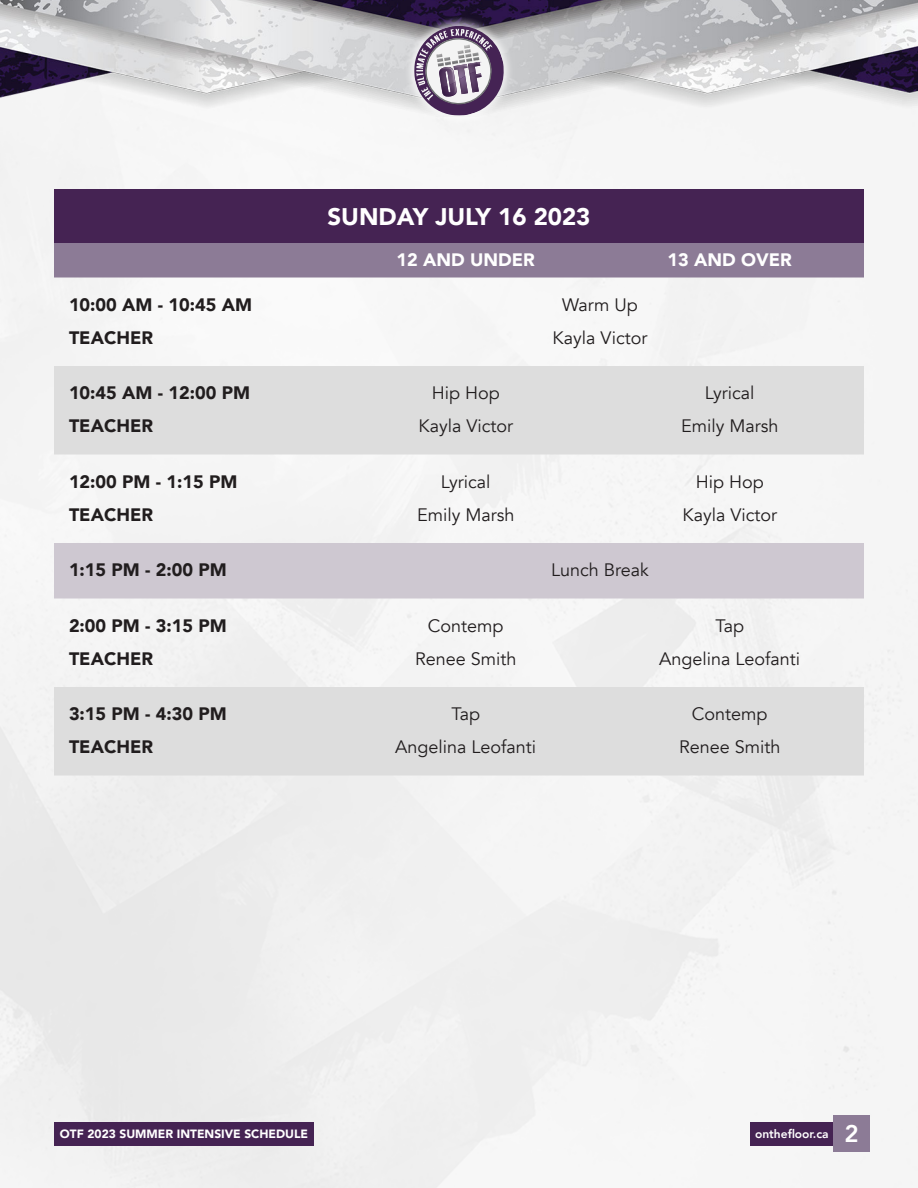
<style>
.page{position:relative;width:918px;height:1188px;background:#fff}
.page>*{position:absolute;margin:0;border:0;box-sizing:border-box;transform-origin:0 0}
.Table_Header{font:900 24px "Avenir";color:#fff}
.Table_Data_Dark_Center{font:18px "Avenir";color:#211d1e}
.Table_Data_Dark{font:900 18px "Avenir";color:#211d1e}
.Table_Column_Header{font:900 18px "Avenir";color:#fff}
.t1{font:900 12px "Avenir";color:#fff}
.t2{font:800 12px "Avenir";color:#fff}
.s1{font-size:24px}
</style>
<div class="page">
<img style="left:0;top:116px;width:918px;height:1072px">
<div style="left:751px;top:1122px;width:84px;height:24px;background:#452353"></div>
<div style="left:833px;top:1116px;width:37px;height:36px;background:#8c7b96"></div>
<img style="left:0;top:0;width:918px;height:116px">
<div style="left:404px;top:15px;width:110px;height:111px;background:#fff;opacity:.75"></div>
<svg style="left:414px;top:26px;width:90px;height:90px"></svg>
<div style="left:54px;top:1122px;width:260px;height:24px;background:#452353"></div>
<div style="left:54px;top:189px;width:810px;height:54px;background:#452353"></div>
<div style="left:54px;top:243px;width:810px;height:35px;background:#8c7b96"></div>
<svg style="left:54px;top:366px;width:810px;height:410px"></svg>
<div style="left:54px;top:543px;width:810px;height:55px;background:#cec8d1"></div>
<p class="Table_Header" style="left:327px;top:196px;width:265px">SUNDAY JULY 16 2023</p>
<p class="Table_Column_Header" style="left:397px;top:244px;width:140px">12 AND UNDER</p>
<p class="Table_Column_Header" style="left:668px;top:244px;width:126px">13 AND OVER</p>
<p class="Table_Data_Dark" style="left:69px;top:289px;width:185px">10:00 AM - 10:45 AM</p>
<p class="Table_Data_Dark_Center" style="left:562px;top:294px;width:77px">Warm Up</p>
<p class="Table_Data_Dark" style="left:69px;top:322px;width:86px">TEACHER</p>
<p class="Table_Data_Dark_Center" style="left:553px;top:327px;width:96px">Kayla Victor</p>
<p class="Table_Data_Dark" style="left:69px;top:377px;width:183px">10:45 AM - 12:00 PM</p>
<p class="Table_Data_Dark_Center" style="left:432px;top:382px;width:69px">Hip Hop</p>
<p class="Table_Data_Dark_Center" style="left:705px;top:382px;width:51px">Lyrical</p>
<p class="Table_Data_Dark" style="left:69px;top:410px;width:86px">TEACHER</p>
<p class="Table_Data_Dark_Center" style="left:418px;top:415px;width:96px">Kayla Victor</p>
<p class="Table_Data_Dark_Center" style="left:681px;top:415px;width:99px">Emily Marsh</p>
<p class="Table_Data_Dark" style="left:69px;top:466px;width:170px">12:00 PM - 1:15 PM</p>
<p class="Table_Data_Dark_Center" style="left:441px;top:471px;width:51px">Lyrical</p>
<p class="Table_Data_Dark_Center" style="left:696px;top:471px;width:69px">Hip Hop</p>
<p class="Table_Data_Dark" style="left:69px;top:499px;width:86px">TEACHER</p>
<p class="Table_Data_Dark_Center" style="left:417px;top:504px;width:99px">Emily Marsh</p>
<p class="Table_Data_Dark_Center" style="left:682px;top:504px;width:96px">Kayla Victor</p>
<p class="Table_Data_Dark" style="left:69px;top:554px;width:159px">1:15 PM - 2:00 PM</p>
<p class="Table_Data_Dark_Center" style="left:551px;top:559px;width:99px">Lunch Break</p>
<p class="Table_Data_Dark" style="left:69px;top:610px;width:159px">2:00 PM - 3:15 PM</p>
<p class="Table_Data_Dark_Center" style="left:428px;top:615px;width:77px">Contemp</p>
<p class="Table_Data_Dark_Center" style="left:715px;top:615px;width:30px">Tap</p>
<p class="Table_Data_Dark" style="left:69px;top:643px;width:86px">TEACHER</p>
<p class="Table_Data_Dark_Center" style="left:415px;top:648px;width:103px">Renee Smith</p>
<p class="Table_Data_Dark_Center" style="left:659px;top:648px;width:143px">Angelina Leofanti</p>
<p class="Table_Data_Dark" style="left:69px;top:698px;width:159px">3:15 PM - 4:30 PM</p>
<p class="Table_Data_Dark_Center" style="left:451px;top:703px;width:30px">Tap</p>
<p class="Table_Data_Dark_Center" style="left:692px;top:703px;width:77px">Contemp</p>
<p class="Table_Data_Dark" style="left:69px;top:731px;width:86px">TEACHER</p>
<p class="Table_Data_Dark_Center" style="left:395px;top:736px;width:143px">Angelina Leofanti</p>
<p class="Table_Data_Dark_Center" style="left:679px;top:736px;width:103px">Renee Smith</p>
<p class="t1" style="left:60px;top:1123px;width:250px">OTF 2023 SUMMER INTENSIVE SCHEDULE</p>
<p class="t2" style="left:755px;top:1124px;width:105px">onthefloor.ca <span class="s1">2</span></p>
</div>
